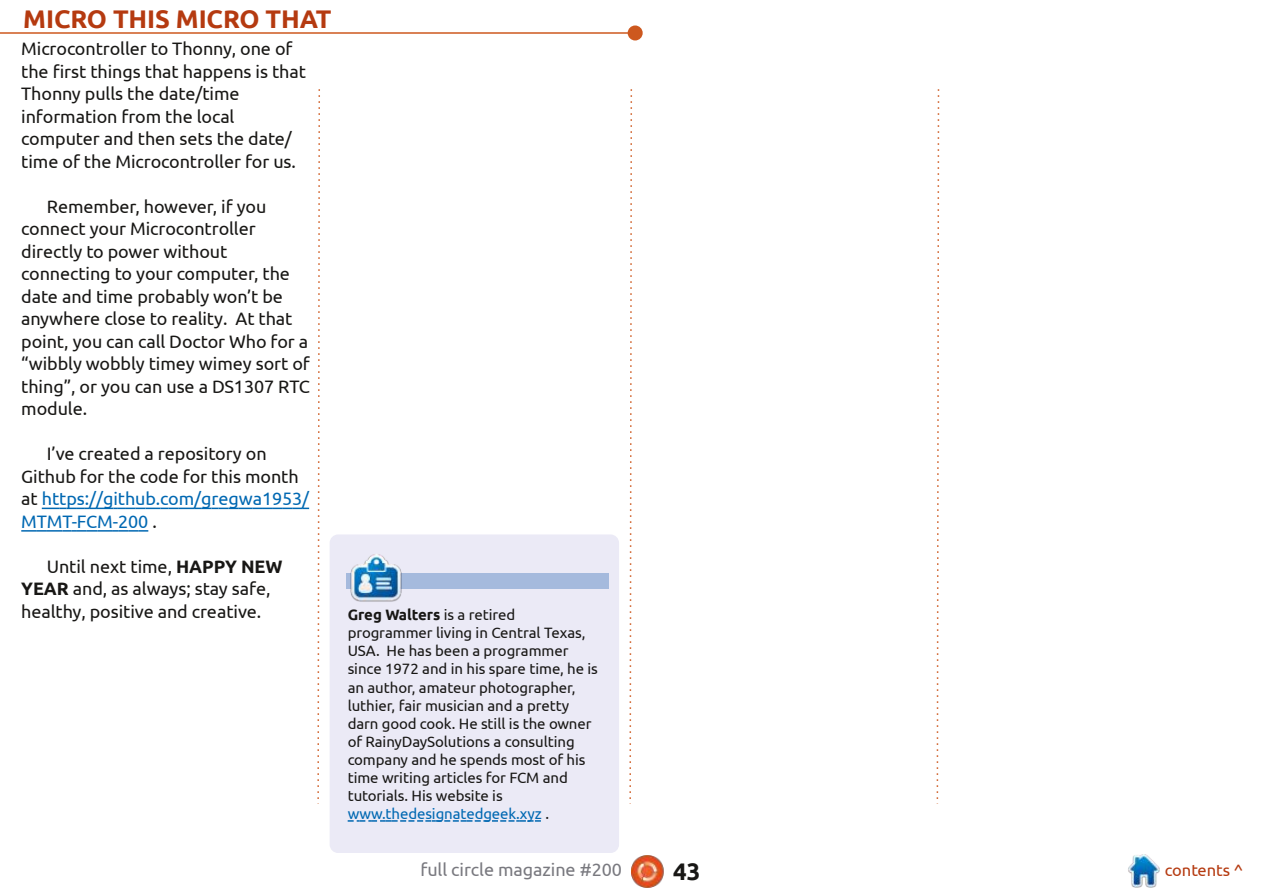
<style>
.page{position:relative;width:1263px;height:893px;background:#fff}
.page>*{position:absolute;margin:0;border:0;box-sizing:border-box;transform-origin:0 0}
.t1{font:700 25.5px "Ubuntu";letter-spacing:-.005em;color:#b53a10}
.t2{font:700 24px "Ubuntu";color:#181715}
.t3{font:18px/22.5px "Ubuntu";letter-spacing:-.005em;color:#181715}
.t4{font:18px "Ubuntu";letter-spacing:-.005em;color:#79797f}
.t5{font:16.5px "Ubuntu";letter-spacing:-.005em;color:#b53a10}
.t6{font:15px/18px "Ubuntu";letter-spacing:-.005em;color:#181715}
.s1{color:#0068b2}
.s2{font-weight:700}
</style>
<div class="page">
<img style="left:631px;top:855px;width:33px;height:33px">
<img style="left:1128px;top:855px;width:32px;height:32px">
<hr style="left:0;top:32px;width:635px;height:2px;background:#cd581e">
<div style="left:628px;top:25px;width:15px;height:15px;background:#cd581e;border-radius:50%"></div>
<svg style="left:629px;top:89px;width:4px;height:715px"></svg>
<svg style="left:317px;top:89px;width:3px;height:715px"></svg>
<svg style="left:936px;top:89px;width:4px;height:715px"></svg>
<div style="left:330px;top:534px;width:289px;height:319px;background:#ebeaf6;border-radius:9px"></div>
<svg style="left:348px;top:820px;width:193px;height:2px"></svg>
<div style="left:346px;top:574px;width:262px;height:15px;background:#a5badd"></div>
<img style="left:350px;top:554px;width:51px;height:48px">
<svg style="left:42px;top:508px;width:267px;height:1px"></svg>
<svg style="left:21px;top:530px;width:127px;height:2px"></svg>
<h1 class="t1" style="left:23px;top:4px;width:310px">MICRO THIS MICRO THAT</h1>
<p class="t3" style="left:21px;top:37px;width:286px">Microcontroller to Thonny, one of the first things that happens is that<br>Thonny pulls the date/time information from the local computer and then sets the date/ time of the Microcontroller for us.</p>
<p class="t3" style="left:21px;top:195px;width:290px;text-indent:26px">Remember, however, if you connect your Microcontroller directly to power without connecting to your computer, the date and time probably won’t be anywhere close to reality. At that point, you can call Doctor Who for a “wibbly wobbly timey wimey sort of thing”, or you can use a DS1307 RTC module.</p>
<p class="t3" style="left:21px;top:442px;width:289px;text-indent:26px">I’ve created a repository on<br>Github for the code for this month at <span class="s1">https://github.com/gregwa1953/<br>MTMT-FCM-200</span> .</p>
<p class="t3" style="left:21px;top:555px;width:263px;text-indent:26px">Until next time, <span class="s2">HAPPY NEW<br>YEAR</span> and, as always; stay safe, healthy, positive and creative.</p>
<p class="t6" style="left:348px;top:606px;width:252px"><span class="s2">Greg Walters</span> is a retired programmer living in Central Texas,<br>USA. He has been a programmer since 1972 and in his spare time, he is an author, amateur photographer, luthier, fair musician and a pretty darn good cook. He still is the owner of RainyDaySolutions a consulting company and he spends most of his time writing articles for FCM and tutorials. His website is <span class="s1">www.thedesignatedgeek.xyz</span> .</p>
<p class="t4" style="left:420px;top:859px;width:203px">full circle magazine #200</p>
<h2 class="t2" style="left:673px;top:857px;width:29px">43</h2>
<p class="t5" style="left:1165px;top:860px;width:80px">contents ^</p>
</div>
